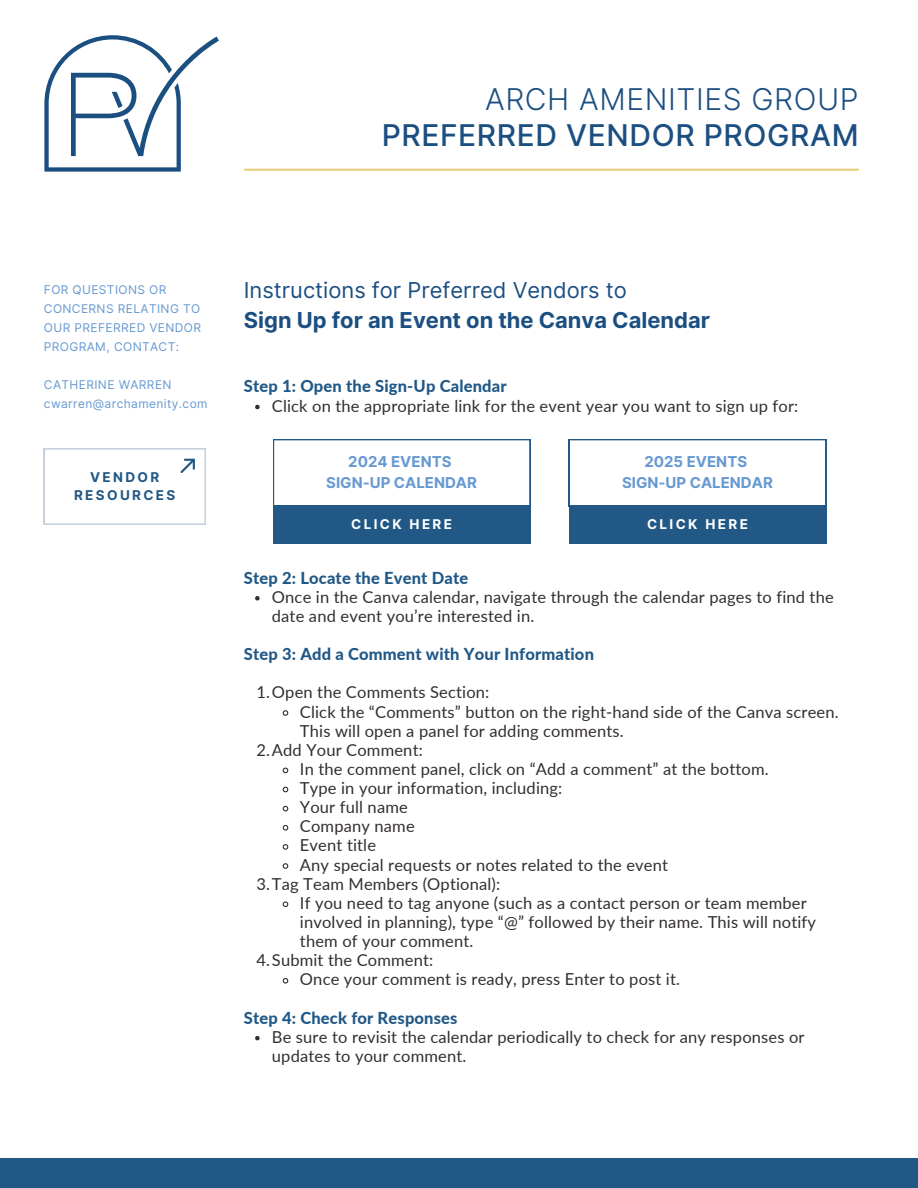
<style>
.page{position:relative;width:918px;height:1188px;background:#fff}
.page>*{position:absolute;margin:0;border:0;box-sizing:border-box;transform-origin:0 0}
.t1{font:500 30px/36px "Inter";letter-spacing:.02em;color:#1c4f81;text-align:right}
.t2{font:700 21.9px/30.3px "Inter";color:#1c4f81}
.t3{font:16.5px/19.2px "Lato";letter-spacing:.01em;color:#332f2d}
.t4{font:800 16.5px "Lato";letter-spacing:.01em;color:#215886}
.t5{font:700 15px/20.2px "Inter";color:#6699d1;text-align:center}
.t6{font:700 13.5px "Inter";letter-spacing:.175em;color:#fff}
.t7{font:700 13.5px/18px "Inter";letter-spacing:.175em;color:#215886;text-align:center}
.t8{font:12px/19px "Inter";letter-spacing:.03em;color:#6699d1}
.s1{font-weight:300}
.s2{font-weight:400}
</style>
<div class="page">
<svg style="left:44px;top:35px;width:175px;height:137px"></svg>
<svg style="left:255px;top:405px;width:5px;height:4px"></svg>
<svg style="left:255px;top:596px;width:5px;height:5px"></svg>
<svg style="left:282px;top:710px;width:7px;height:6px"></svg>
<svg style="left:282px;top:767px;width:7px;height:7px"></svg>
<svg style="left:282px;top:786px;width:7px;height:7px"></svg>
<svg style="left:282px;top:805px;width:7px;height:7px"></svg>
<svg style="left:282px;top:825px;width:7px;height:6px"></svg>
<svg style="left:282px;top:844px;width:7px;height:6px"></svg>
<svg style="left:282px;top:863px;width:7px;height:6px"></svg>
<svg style="left:282px;top:901px;width:7px;height:7px"></svg>
<svg style="left:282px;top:978px;width:7px;height:6px"></svg>
<svg style="left:255px;top:1036px;width:5px;height:4px"></svg>
<div style="left:0;top:1158px;width:918px;height:30px;background:#215886"></div>
<hr style="left:244px;top:169px;width:615px;height:2px;background:#ebcf83">
<svg style="left:273px;top:439px;width:257px;height:66px"></svg>
<svg style="left:569px;top:439px;width:257px;height:66px"></svg>
<div style="left:273px;top:505px;width:257px;height:39px;background:#215886"></div>
<div style="left:569px;top:505px;width:257px;height:39px;background:#215886"></div>
<svg style="left:44px;top:448px;width:162px;height:77px"></svg>
<h2 class="t1" style="left:382px;top:81px;width:479px"><span class="s1">ARCH AMENITIES GROUP<br></span>PREFERRED VENDOR PROGRAM</h2>
<h3 class="t8" style="left:44px;top:280px;width:159px">FOR QUESTIONS OR<br>CONCERNS RELATING TO<br>OUR PREFERRED VENDOR<br>PROGRAM, CONTACT:</h3>
<h6 class="t8" style="left:44px;top:375px;width:129px">CATHERINE WARREN</h6>
<h3 class="t8" style="left:44px;top:394px;width:165px">cwarren@archamenity.com</h3>
<p class="t7" style="left:74px;top:468px;width:103px">VENDOR<br>RESOURCES</p>
<p class="t2" style="left:244px;top:275px;width:468px"><span class="s2">Instructions for Preferred Vendors to<br></span>Sign Up for an Event on the Canva Calendar</p>
<p class="t4" style="left:244px;top:376px;width:264px">Step 1: Open the Sign-Up Calendar</p>
<p class="t3" style="left:272px;top:396px;width:528px">Click on the appropriate link for the event year you want to sign up for:</p>
<h1 class="t5" style="left:326px;top:452px;width:152px">2024 EVENTS<br>SIGN-UP CALENDAR</h1>
<p class="t5" style="left:622px;top:452px;width:152px">2025 EVENTS<br>SIGN-UP CALENDAR</p>
<p class="t6" style="left:351px;top:516px;width:102px">CLICK HERE</p>
<h6 class="t6" style="left:647px;top:516px;width:102px">CLICK HERE</h6>
<p class="t4" style="left:244px;top:567px;width:226px">Step 2: Locate the Event Date</p>
<p class="t3" style="left:272px;top:587px;width:563px">Once in the Canva calendar, navigate through the calendar pages to find the date and event you’re interested in.</p>
<p class="t4" style="left:244px;top:644px;width:352px">Step 3: Add a Comment with Your Information</p>
<p class="t3" style="left:256px;top:682px;width:234px">1.Open the Comments Section:</p>
<p class="t3" style="left:300px;top:702px;width:540px">Click the “Comments” button on the right-hand side of the Canva screen.</p>
<p class="t3" style="left:300px;top:721px;width:325px">This will open a panel for adding comments.</p>
<p class="t3" style="left:256px;top:740px;width:168px">2.Add Your Comment:</p>
<p class="t3" style="left:300px;top:759px;width:470px">In the comment panel, click on “Add a comment” at the bottom.</p>
<p class="t3" style="left:300px;top:778px;width:264px">Type in your information, including:</p>
<p class="t3" style="left:300px;top:797px;width:109px">Your full name</p>
<p class="t3" style="left:300px;top:816px;width:116px">Company name</p>
<p class="t3" style="left:300px;top:835px;width:78px">Event title</p>
<p class="t3" style="left:300px;top:855px;width:370px">Any special requests or notes related to the event</p>
<p class="t3" style="left:256px;top:874px;width:245px">3.Tag Team Members (Optional):</p>
<p class="t3" style="left:300px;top:893px;width:508px">If you need to tag anyone (such as a contact person or team member</p>
<p class="t3" style="left:300px;top:912px;width:518px">involved in planning), type “@” followed by their name. This will notify</p>
<p class="t3" style="left:300px;top:931px;width:175px">them of your comment.</p>
<p class="t3" style="left:256px;top:950px;width:178px">4.Submit the Comment:</p>
<p class="t3" style="left:300px;top:969px;width:382px">Once your comment is ready, press Enter to post it.</p>
<p class="t4" style="left:244px;top:1007px;width:215px">Step 4: Check for Responses</p>
<p class="t3" style="left:272px;top:1027px;width:534px">Be sure to revisit the calendar periodically to check for any responses or updates to your comment.</p>
</div>
